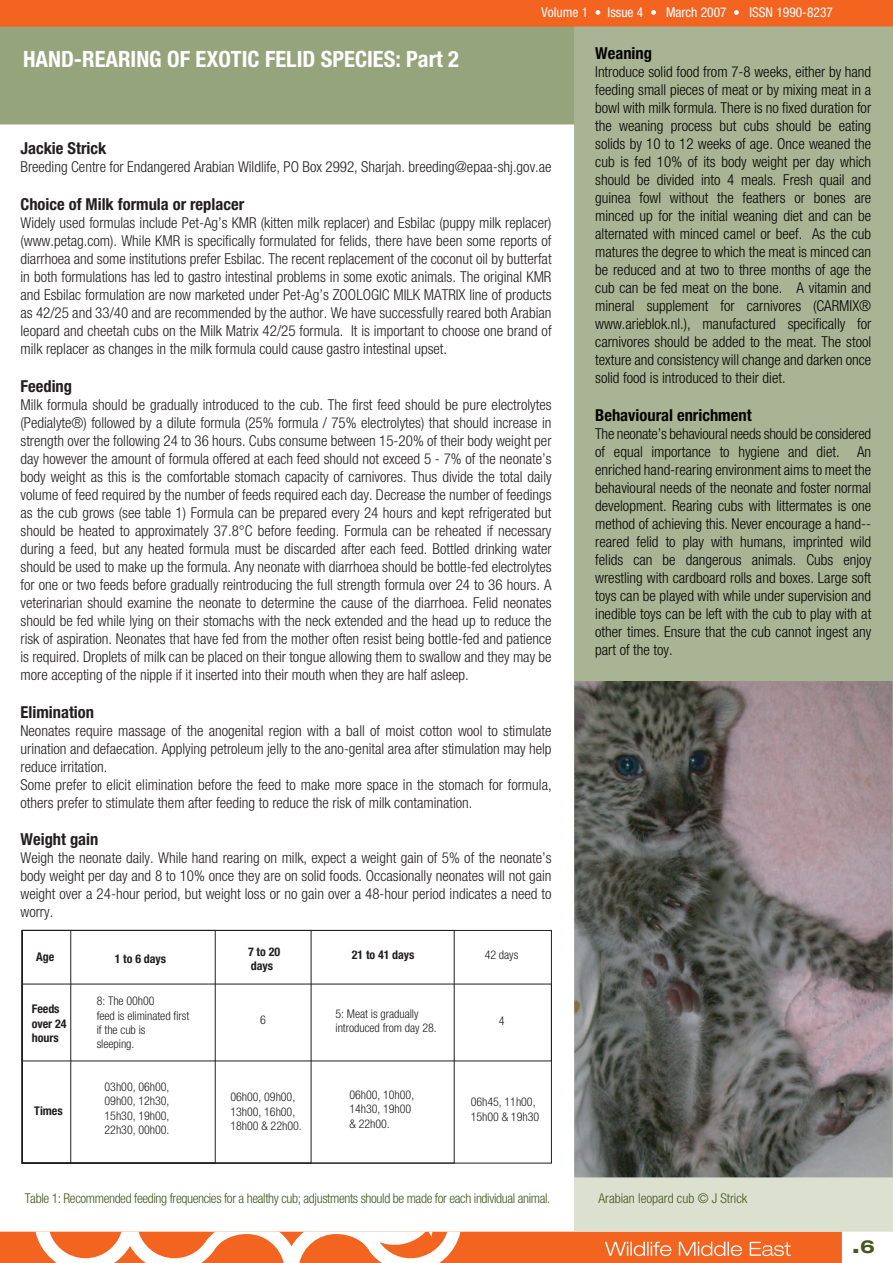
<style>
.page{position:relative;width:893px;height:1263px;background:#fff}
.page>*{position:absolute;margin:0;border:0;box-sizing:border-box;transform-origin:0 0}
.t1{font:700 expanded 24px "Helvetica Neue";color:#455a20}
.t2{font:700 condensed 22.5px "Helvetica Neue";color:#fff}
.t3{font:700 condensed 16.5px "Helvetica Neue";color:#231f20}
.t4{font:700 condensed 16.5px "Helvetica Neue";color:#040503}
.t5{font:300 condensed 15px/18px "Helvetica Neue";color:#231f20;text-align:justify}
.t6{font:300 condensed 15px/18px "Helvetica Neue";color:#040503;text-align:justify}
.t7{font:300 condensed 13.5px "Helvetica Neue";letter-spacing:-.025em;color:#44591f}
.t8{font:condensed 13.5px "Helvetica Neue";color:#fff}
.t9{font:300 condensed 13.5px "Helvetica Neue";color:#44591f}
.t10{font:300 condensed 12px/14.4px "Helvetica Neue";letter-spacing:-.005em;color:#211e1e}
.t11{font:700 condensed 12px/14.4px "Helvetica Neue";letter-spacing:-.005em;color:#211e1e}
.s1{font-size:18px;color:#44591f}
</style>
<div class="page">
<div style="left:0;top:0;width:893px;height:66px;background:#f36421"></div>
<div style="left:0;top:27px;width:893px;height:97px;background:#96a47c"></div>
<div style="left:0;top:1232px;width:842px;height:31px;background:#f36421"></div>
<svg style="left:35px;top:1232px;width:426px;height:31px"></svg>
<svg style="left:605px;top:1242px;width:66px;height:14px"></svg>
<svg style="left:679px;top:1242px;width:63px;height:14px"></svg>
<svg style="left:750px;top:1242px;width:41px;height:14px"></svg>
<div style="left:574px;top:1177px;width:319px;height:55px;background:#dbe0cf"></div>
<div style="left:574px;top:27px;width:319px;height:654px;background:#a8b493"></div>
<img style="left:574px;top:681px;width:319px;height:496px">
<div style="left:22px;top:930px;width:49px;height:233px;border:1px solid #211e1e"></div>
<div style="left:22px;top:930px;width:289px;height:233px;border:1px solid #211e1e"></div>
<svg style="left:595px;top:10px;width:5px;height:5px"></svg>
<svg style="left:651px;top:10px;width:5px;height:5px"></svg>
<svg style="left:734px;top:10px;width:5px;height:5px"></svg>
<p class="t8" style="left:541px;top:5px;width:48px">Volume 1</p>
<p class="t8" style="left:608px;top:5px;width:37px">Issue 4</p>
<p class="t8" style="left:666px;top:5px;width:62px">March 2007</p>
<p class="t8" style="left:749px;top:5px;width:85px">ISSN 1990-8237</p>
<p class="t2" style="left:23px;top:45px;width:437px">HAND-REARING OF EXOTIC FELID SPECIES: Part 2</p>
<p class="t3" style="left:21px;top:138px;width:87px">Jackie Strick</p>
<p class="t5" style="left:21px;top:158px;width:533px">Breeding Centre for Endangered Arabian Wildlife, PO Box 2992, Sharjah. breeding@epaa-shj.gov.ae</p>
<p class="t3" style="left:21px;top:194px;width:225px">Choice of Milk formula or replacer</p>
<p class="t5" style="left:21px;top:213px;width:533px">Widely used formulas include Pet-Ag’s KMR (kitten milk replacer) and Esbilac (puppy milk replacer) (www.petag.com). While KMR is specifically formulated for felids, there have been some reports of diarrhoea and some institutions prefer Esbilac. The recent replacement of the coconut oil by butterfat in both formulations has led to gastro intestinal problems in some exotic animals. The original KMR and Esbilac formulation are now marketed under Pet-Ag’s ZOOLOGIC MILK MATRIX line of products as 42/25 and 33/40 and are recommended by the author. We have successfully reared both Arabian leopard and cheetah cubs on the Milk Matrix 42/25 formula. It is important to choose one brand of milk replacer as changes in the milk formula could cause gastro intestinal upset.</p>
<p class="t3" style="left:21px;top:376px;width:53px">Feeding</p>
<p class="t5" style="left:21px;top:395px;width:533px">Milk formula should be gradually introduced to the cub. The first feed should be pure electrolytes (Pedialyte®) followed by a dilute formula (25% formula / 75% electrolytes) that should increase in strength over the following 24 to 36 hours. Cubs consume between 15-20% of their body weight per day however the amount of formula offered at each feed should not exceed 5 - 7% of the neonate’s body weight as this is the comfortable stomach capacity of carnivores. Thus divide the total daily volume of feed required by the number of feeds required each day. Decrease the number of feedings as the cub grows (see table 1) Formula can be prepared every 24 hours and kept refrigerated but should be heated to approximately 37.8°C before feeding. Formula can be reheated if necessary during a feed, but any heated formula must be discarded after each feed. Bottled drinking water should be used to make up the formula. Any neonate with diarrhoea should be bottle-fed electrolytes for one or two feeds before gradually reintroducing the full strength formula over 24 to 36 hours. A veterinarian should examine the neonate to determine the cause of the diarrhoea. Felid neonates should be fed while lying on their stomachs with the neck extended and the head up to reduce the risk of aspiration. Neonates that have fed from the mother often resist being bottle-fed and patience is required. Droplets of milk can be placed on their tongue allowing them to swallow and they may be more accepting of the nipple if it inserted into their mouth when they are half asleep.</p>
<p class="t3" style="left:21px;top:702px;width:75px">Elimination</p>
<p class="t5" style="left:21px;top:721px;width:533px;text-align:left">Neonates require massage of the anogenital region with a ball of moist cotton wool to stimulate urination and defaecation. Applying petroleum jelly to the ano-genital area after stimulation may help reduce irritation.<br>Some prefer to elicit elimination before the feed to make more space in the stomach for formula, others prefer to stimulate them after feeding to reduce the risk of milk contamination.</p>
<p class="t3" style="left:21px;top:829px;width:79px">Weight gain</p>
<p class="t5" style="left:21px;top:849px;width:533px">Weigh the neonate daily. While hand rearing on milk, expect a weight gain of 5% of the neonate’s body weight per day and 8 to 10% once they are on solid foods. Occasionally neonates will not gain weight over a 24-hour period, but weight loss or no gain over a 48-hour period indicates a need to worry.</p>
<p class="t11" style="left:36px;top:949px;width:20px">Age</p>
<p class="t11" style="left:32px;top:1002px;width:36px">Feeds over 24 hours</p>
<p class="t11" style="left:34px;top:1103px;width:30px">Times</p>
<p class="t11" style="left:115px;top:951px;width:53px">1 to 6 days</p>
<p class="t11" style="left:248px;top:944px;width:34px">7 to 20 days</p>
<p class="t11" style="left:352px;top:948px;width:64px">21 to 41 days</p>
<p class="t10" style="left:485px;top:947px;width:35px">42 days</p>
<p class="t10" style="left:97px;top:994px;width:94px">8: The 00h00<br>feed is eliminated first if the cub is<br>sleeping.</p>
<p class="t10" style="left:335px;top:1006px;width:103px">5: Meat is gradually introduced from day 28.</p>
<p class="t10" style="left:260px;top:1013px;width:7px">6</p>
<p class="t10" style="left:499px;top:1013px;width:7px">4</p>
<p class="t10" style="left:105px;top:1079px;width:66px;text-align:justify">03h00, 06h00, 09h00, 12h30, 15h30, 19h00, 22h30, 00h00.</p>
<p class="t10" style="left:230px;top:1089px;width:73px">06h00, 09h00,<br>13h00, 16h00,<br>18h00 &amp; 22h00.</p>
<p class="t10" style="left:349px;top:1087px;width:66px">06h00, 10h00,<br>14h30, 19h00 &amp; 22h00.</p>
<p class="t10" style="left:471px;top:1094px;width:70px">06h45, 11h00,<br>15h00 &amp; 19h30</p>
<p class="t4" style="left:595px;top:43px;width:58px">Weaning</p>
<p class="t6" style="left:595px;top:62px;width:278px">Introduce solid food from 7-8 weeks, either by hand feeding small pieces of meat or by mixing meat in a bowl with milk formula. There is no fixed duration for the weaning process but cubs should be eating solids by 10 to 12 weeks of age. Once weaned the cub is fed 10% of its body weight per day which should be divided into 4 meals. Fresh quail and guinea fowl without the feathers or bones are minced up for the initial weaning diet and can be alternated with minced camel or beef. As the cub matures the degree to which the meat is minced can be reduced and at two to three months of age the cub can be fed meat on the bone. A vitamin and mineral supplement for carnivores (CARMIX® www.arieblok.nl.), manufactured specifically for carnivores should be added to the meat. The stool texture and consistency will change and darken once solid food is introduced to their diet.</p>
<p class="t4" style="left:595px;top:405px;width:158px">Behavioural enrichment</p>
<p class="t6" style="left:595px;top:424px;width:278px">The neonate’s behavioural needs should be considered of equal importance to hygiene and diet. An enriched hand-rearing environment aims to meet the behavioural needs of the neonate and foster normal development. Rearing cubs with littermates is one method of achieving this. Never encourage a hand-- reared felid to play with humans, imprinted wild felids can be dangerous animals. Cubs enjoy wrestling with cardboard rolls and boxes. Large soft toys can be played with while under supervision and inedible toys can be left with the cub to play with at other times. Ensure that the cub cannot ingest any part of the toy.</p>
<p class="t7" style="left:25px;top:1190px;width:527px">Table 1: Recommended feeding frequencies for a healthy cub; adjustments should be made for each individual animal.</p>
<p class="t9" style="left:598px;top:1190px;width:150px">Arabian leopard cub © J Strick</p>
<p class="t1" style="left:851px;top:1229px;width:25px">.<span class="s1">6</span></p>
</div>
